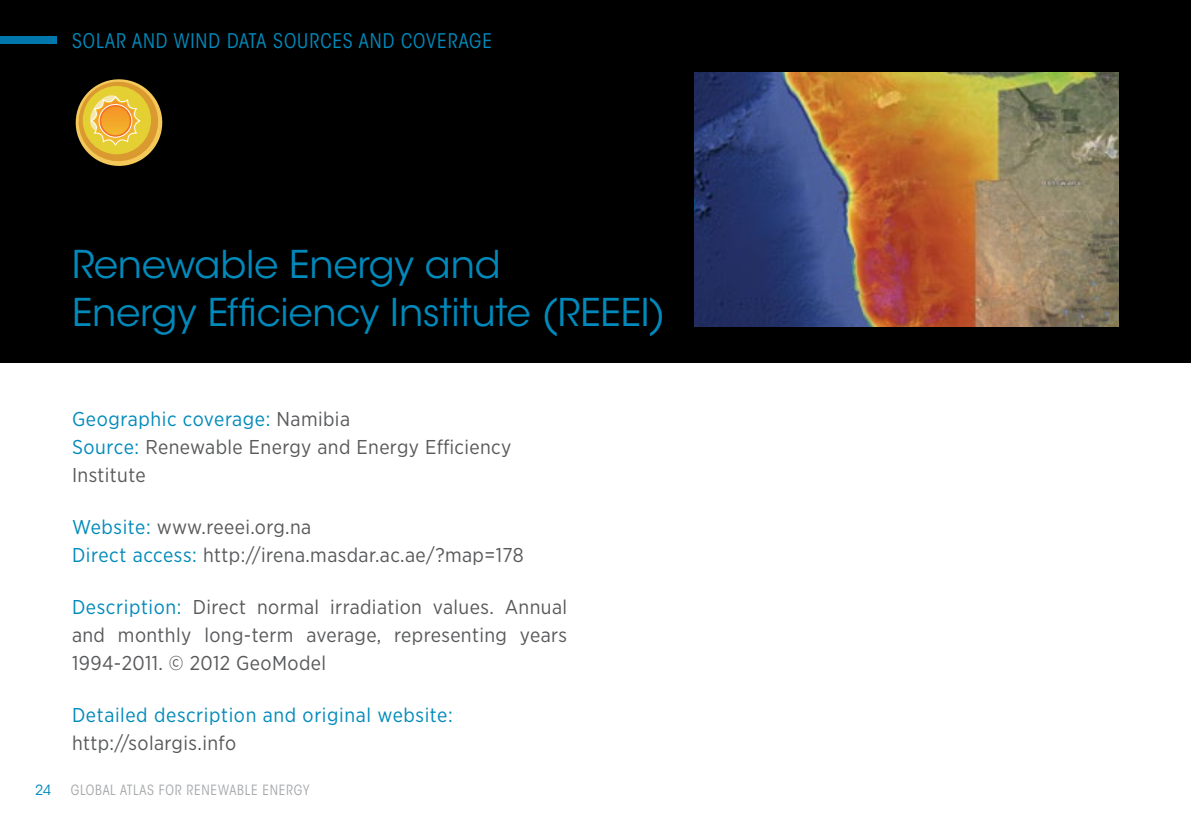
<style>
.page{position:relative;width:1191px;height:840px;background:#fff}
.page>*{position:absolute;margin:0;border:0;box-sizing:border-box;transform-origin:0 0}
.t1{font:38px/48px "ITC Avant Garde Std";letter-spacing:-.005em;color:#008abb}
.t2{font:20px/28px "Gotham Narrow";letter-spacing:.02em;color:#58595b}
.t3{font:20px "Gotham Narrow";letter-spacing:.03em;color:#008abb}
.t4{font:condensed 20px "ITC Avant Garde Std";letter-spacing:.05em;color:#008abb}
.t5{font:condensed 14px "ITC Avant Garde Std";letter-spacing:.05em;color:#a7a9ac}
.t6{font:14px "ITC Avant Garde Std";color:#008abb}
.s1{color:#008abb}
</style>
<div class="page">
<div style="left:0;top:0;width:1191px;height:362px;background:#000"></div>
<div style="left:0;top:36px;width:57px;height:7px;background:#0078ae"></div>
<img style="left:695px;top:72px;width:424px;height:254px">
<svg style="left:75px;top:79px;width:88px;height:87px"></svg>
<svg style="left:99px;top:104px;width:33px;height:33px"></svg>
<div style="left:99px;top:104px;width:33px;height:33px;border:1px solid #fff;border-radius:50%"></div>
<svg style="left:101px;top:106px;width:29px;height:29px"></svg>
<p class="t4" style="left:72px;top:28px;width:421px">SOLAR AND WIND DATA SOURCES AND COVERAGE</p>
<h1 class="t1" style="left:72px;top:241px;width:595px">Renewable Energy and<br>Energy Efficiency Institute (REEEI)</h1>
<p class="t6" style="left:35px;top:781px;width:18px">24</p>
<p class="t2" style="left:72px;top:404px;width:441px"><span class="s1">Geographic coverage:</span> Namibia<br><span class="s1">Source:</span> Renewable Energy and Energy Efficiency<br>Institute</p>
<p class="t2" style="left:72px;top:512px;width:453px"><span class="s1">Website:</span> www.reeei.org.na<br><span class="s1">Direct access:</span> http://irena.masdar.ac.ae/?map=178</p>
<p class="t2" style="left:72px;top:592px;width:496px;text-align:justify"><span class="s1">Description:</span> Direct normal irradiation values. Annual and monthly long-term average, representing years 1994-2011. © 2012 GeoModel</p>
<p class="t3" style="left:72px;top:702px;width:382px">Detailed description and original website:</p>
<p class="t2" style="left:72px;top:728px;width:166px">http://solargis.info</p>
<p class="t5" style="left:71px;top:781px;width:240px">GLOBAL ATLAS FOR RENEWABLE ENERGY</p>
</div>
